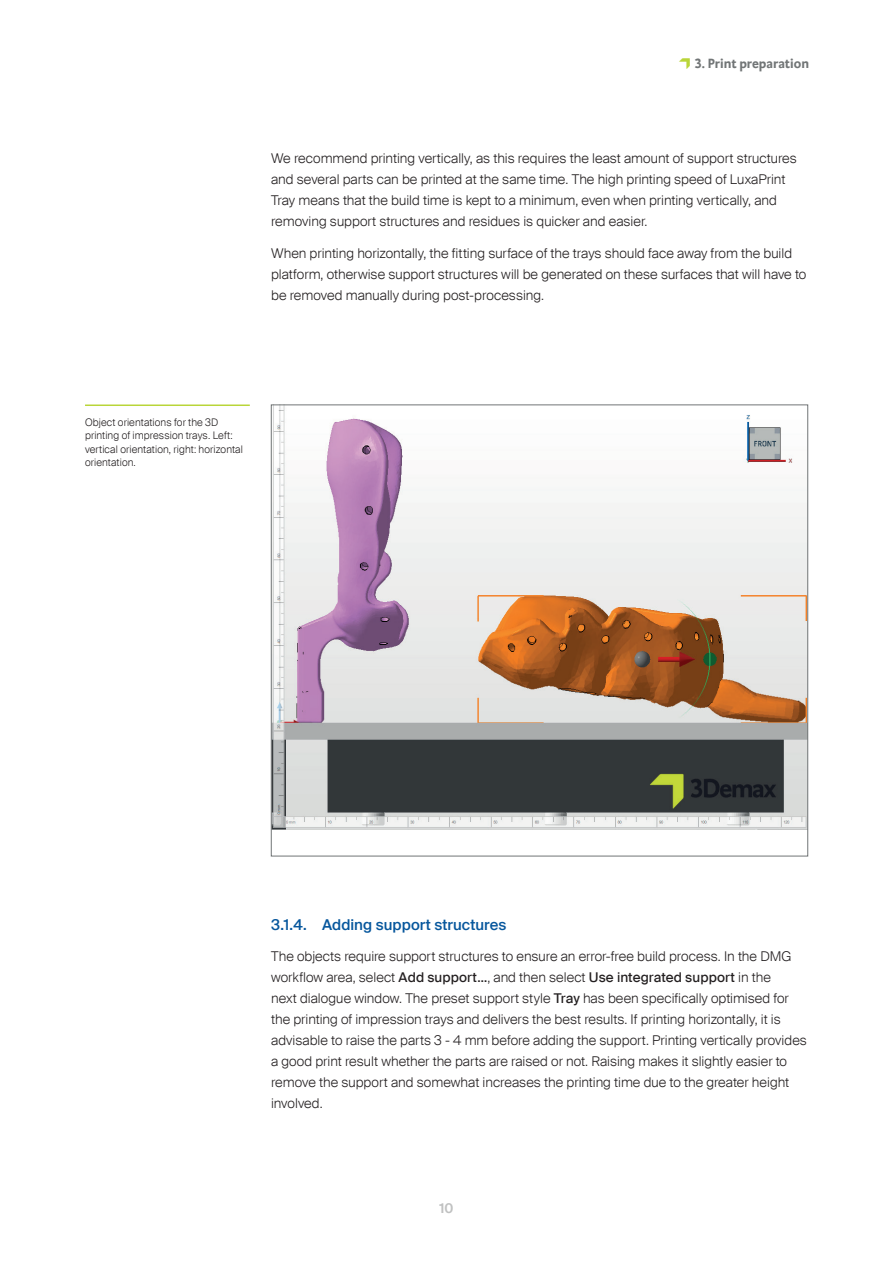
<style>
.page{position:relative;width:893px;height:1263px;background:#fff}
.page>*{position:absolute;margin:0;border:0;box-sizing:border-box;transform-origin:0 0}
.t1{font:500 15px "Suisse Intl";letter-spacing:.005em;color:#07579d}
.t2{font:300 13.5px/21px "Suisse Intl";letter-spacing:.005em;color:#231f20}
.t3{font:700 13.5px "DTL Caspari Global";color:#717576}
.t4{font:600 13.5px "Suisse Intl";color:#c0c1c1}
.t5{font:300 10.5px/13.5px "Suisse Intl";letter-spacing:.01em;color:#231f20}
.s1{color:#b9d539}
.s2{font-weight:400}
</style>
<div class="page">
<hr style="left:85px;top:404px;width:165px;height:2px;background:#b9d539">
<img style="left:273px;top:407px;width:533px;height:423px">
<p class="t3" style="left:679px;top:55px;width:132px"><span class="s1">•</span> 3. Print preparation</p>
<p class="t2" style="left:271px;top:148px;width:527px">We recommend printing vertically, as this requires the least amount of support structures and several parts can be printed at the same time. The high printing speed of LuxaPrint Tray means that the build time is kept to a minimum, even when printing vertically, and removing support structures and residues is quicker and easier.</p>
<p class="t2" style="left:271px;top:242px;width:537px">When printing horizontally, the fitting surface of the trays should face away from the build platform, otherwise support structures will be generated on these surfaces that will have to be removed manually during post-processing.</p>
<p class="t5" style="left:85px;top:415px;width:159px">Object orientations for the 3D printing of impression trays. Left: vertical orientation, right: horizontal orientation.</p>
<p class="t1" style="left:271px;top:916px;width:237px">3.1.4. Adding support structures</p>
<p class="t2" style="left:271px;top:946px;width:537px">The objects require support structures to ensure an error-free build process. In the DMG workflow area, select <span class="s2">Add support…</span>, and then select <span class="s2">Use integrated support</span> in the<br>next dialogue window. The preset support style <span class="s2">Tray</span> has been specifically optimised for the printing of impression trays and delivers the best results. If printing horizontally, it is advisable to raise the parts 3 - 4 mm before adding the support. Printing vertically provides a good print result whether the parts are raised or not. Raising makes it slightly easier to remove the support and somewhat increases the printing time due to the greater height involved.</p>
<p class="t4" style="left:439px;top:1200px;width:16px">10</p>
</div>
